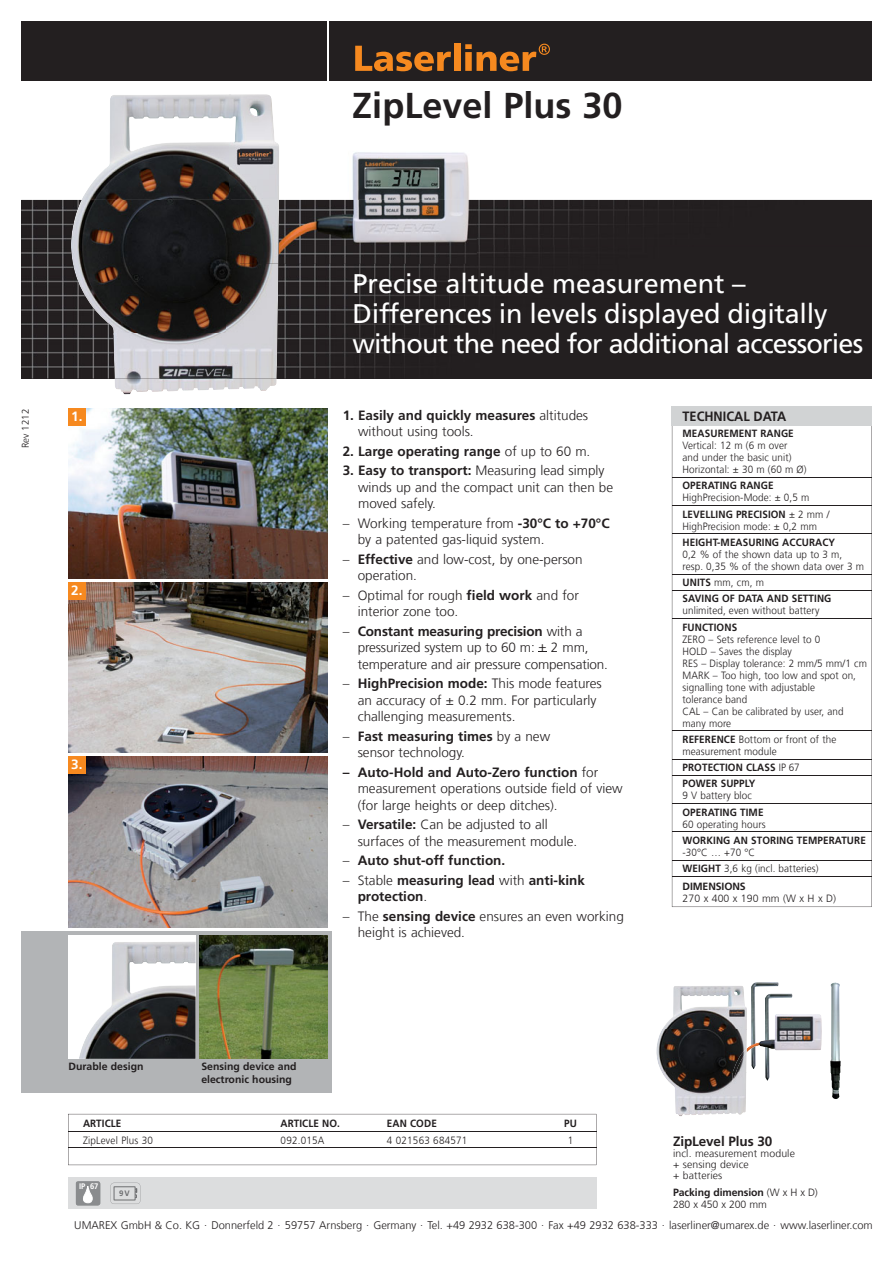
<style>
.page{position:relative;width:893px;height:1263px;background:#fff}
.page>*{position:absolute;margin:0;border:0;box-sizing:border-box;transform-origin:0 0}
.t1{font:700 36px "Frutiger LT Com";color:#231f20}
.t2{font:27px/30px "Frutiger LT Com";letter-spacing:-.01em;color:#fff}
.t3{font:300 13.5px/16.5px "Frutiger LT Com";color:#231f20}
.t4{font:700 13.5px/16.5px "Frutiger LT Com";color:#231f20}
.t5{font:700 13.5px "Frutiger LT Com";color:#231f20;scale:.94 1}
.t6{font:700 13.5px "Frutiger LT Com";color:#fff}
.t7{font:300 11.1px "Frutiger LT Com";color:#231f20}
.t8{font:300 10.5px/12px "Frutiger LT Com";letter-spacing:.01em;color:#231f20;scale:.94 1}
.t9{font:700 10.5px/16.2px "Frutiger LT Com";letter-spacing:.01em;color:#231f20;scale:.94 1}
.t10{font:300 10.5px/11.2px "Frutiger LT Com";letter-spacing:.01em;color:#231f20}
.t11{font:700 10.5px/13.5px "Frutiger LT Com";letter-spacing:.01em;color:#231f20}
.t12{font:300 10.5px/12px "Frutiger LT Com";letter-spacing:-.01em;color:#231f20}
.t13{font:700 10.5px "Frutiger LT Com";letter-spacing:-.01em;color:#231f20}
.t14{font:300 9.75px "Frutiger LT Com";color:#231f20}
.t15{font:700 8.1px "Frutiger LT Com";color:#fff;scale:.94 1}
.t16{font:700 7.8px "Frutiger LT Com";color:#6d6e70}
.s1{font-weight:700}
.s2{font-weight:300}
</style>
<div class="page">
<img style="left:21px;top:200px;width:91px;height:179px">
<div style="left:278px;top:245px;width:594px;height:134px;background:#231f20"></div>
<div style="left:477px;top:200px;width:395px;height:45px;background:#231f20"></div>
<div style="left:21px;top:21px;width:851px;height:60px;background:#231f20"></div>
<img style="left:68px;top:408px;width:259px;height:170px">
<div style="left:68px;top:408px;width:17px;height:17px;background:#f6891f"></div>
<img style="left:68px;top:583px;width:259px;height:170px">
<div style="left:68px;top:583px;width:17px;height:17px;background:#f6891f"></div>
<img style="left:68px;top:757px;width:259px;height:170px">
<div style="left:21px;top:931px;width:311px;height:162px;background:#b2b4b6"></div>
<img style="left:751px;top:982px;width:28px;height:87px">
<img style="left:765px;top:994px;width:28px;height:87px">
<img style="left:200px;top:936px;width:127px;height:123px">
<img style="left:830px;top:982px;width:11px;height:117px">
<hr style="left:327px;top:20px;width:2px;height:62px;background:#fff">
<svg style="left:355px;top:46px;width:96px;height:25px"></svg>
<div style="left:454px;top:44px;width:6px;height:27px;background:#f6891f"></div>
<svg style="left:465px;top:44px;width:85px;height:27px"></svg>
<img style="left:747px;top:1014px;width:75px;height:39px">
<img style="left:656px;top:986px;width:91px;height:130px">
<img style="left:732px;top:1048px;width:15px;height:34px">
<div style="left:68px;top:936px;width:128px;height:123px;background:#fff"></div>
<img style="left:79px;top:942px;width:117px;height:117px">
<div style="left:68px;top:757px;width:17px;height:17px;background:#f6891f"></div>
<div style="left:68px;top:1178px;width:528px;height:31px;background:#dcddde"></div>
<svg style="left:111px;top:1183px;width:29px;height:21px"></svg>
<img style="left:278px;top:152px;width:199px;height:112px">
<img style="left:81px;top:94px;width:198px;height:107px">
<img style="left:115px;top:379px;width:162px;height:15px">
<img style="left:70px;top:200px;width:156px;height:134px">
<img style="left:226px;top:200px;width:52px;height:179px">
<img style="left:112px;top:334px;width:114px;height:45px">
<div style="left:76px;top:1181px;width:24px;height:25px;background:#8a8c8e;border-radius:3px"></div>
<svg style="left:83px;top:1186px;width:9px;height:20px"></svg>
<svg style="left:68px;top:1114px;width:528px;height:51px"></svg>
<svg style="left:672px;top:425px;width:200px;height:482px"></svg>
<div style="left:672px;top:406px;width:200px;height:19px;background:#d1d3d4"></div>
<hr style="left:672px;top:477px;width:200px;height:1px;background:#231f20">
<hr style="left:672px;top:506px;width:200px;height:1px;background:#231f20">
<hr style="left:672px;top:534px;width:200px;height:1px;background:#231f20">
<hr style="left:672px;top:574px;width:200px;height:1px;background:#231f20">
<hr style="left:672px;top:590px;width:200px;height:1px;background:#231f20">
<hr style="left:672px;top:619px;width:200px;height:1px;background:#231f20">
<hr style="left:672px;top:731px;width:200px;height:1px;background:#231f20">
<hr style="left:672px;top:759px;width:200px;height:1px;background:#231f20">
<hr style="left:672px;top:775px;width:200px;height:1px;background:#231f20">
<hr style="left:672px;top:804px;width:200px;height:1px;background:#231f20">
<hr style="left:672px;top:832px;width:200px;height:1px;background:#231f20">
<hr style="left:672px;top:860px;width:200px;height:1px;background:#231f20">
<hr style="left:672px;top:876px;width:200px;height:1px;background:#231f20">
<hr style="left:68px;top:1131px;width:528px;height:1px;background:#231f20">
<hr style="left:68px;top:1148px;width:528px;height:1px;background:#231f20">
<h1 class="t1" style="left:352px;top:91px;width:272px">ZipLevel Plus 30</h1>
<h2 class="t2" style="left:353px;top:271px;width:512px">Precise altitude measurement –<br>Differences in levels displayed digitally without the need for additional accessories</h2>
<p class="t14" style="left:22px;top:448px;width:41px;rotate:-90deg">Rev 1212</p>
<p class="t3" style="left:358px;top:408px;width:232px;text-indent:-15px"><span class="s1">1. Easily and quickly measures</span> altitudes without using tools.</p>
<p class="t4" style="left:343px;top:444px;width:249px">2. Large operating range <span class="s2">of up to 60 m.</span></p>
<p class="t3" style="left:358px;top:464px;width:257px;text-indent:-15px"><span class="s1">3. Easy to transport:</span> Measuring lead simply winds up and the compact unit can then be moved safely.</p>
<p class="t3" style="left:358px;top:516px;width:253px;text-indent:-15px">– Working temperature from <span class="s1">-30°C to +70°C </span>by a patented gas-liquid system.</p>
<p class="t3" style="left:358px;top:552px;width:226px;text-indent:-15px">– <span class="s1">Effective</span> and low-cost, by one-person operation.</p>
<p class="t3" style="left:358px;top:588px;width:223px;text-indent:-15px">– Optimal for rough <span class="s1">field work</span> and for interior zone too.</p>
<p class="t3" style="left:358px;top:624px;width:252px;text-indent:-15px">– <span class="s1">Constant measuring precision</span> with a pressurized system up to 60 m: + 2 mm, temperature and air pressure compensation.</p>
<p class="t3" style="left:358px;top:677px;width:246px;text-indent:-15px">– <span class="s1">HighPrecision mode:</span> This mode features an accuracy of ± 0.2 mm. For particularly challenging measurements.</p>
<p class="t3" style="left:358px;top:729px;width:194px;text-indent:-15px">– <span class="s1">Fast measuring times</span> by a new sensor technology.</p>
<p class="t3" style="left:358px;top:765px;width:266px;text-indent:-15px"><span class="s1">– Auto-Hold and Auto-Zero function</span> for measurement operations outside field of view (for large heights or deep ditches).</p>
<p class="t3" style="left:358px;top:818px;width:221px;text-indent:-15px">– <span class="s1">Versatile:</span> Can be adjusted to all surfaces of the measurement module.</p>
<p class="t4" style="left:343px;top:854px;width:164px"><span class="s2">–</span> Auto shut-off function.</p>
<p class="t4" style="left:358px;top:873px;width:229px;text-indent:-15px"><span class="s2">– Stable</span> measuring lead <span class="s2">with</span> anti-kink protection<span class="s2">.</span></p>
<p class="t3" style="left:358px;top:909px;width:268px;text-indent:-15px">– The <span class="s1">sensing device</span> ensures an even working height is achieved.</p>
<p class="t6" style="left:71px;top:410px;width:13px">1.</p>
<p class="t6" style="left:71px;top:585px;width:13px">2.</p>
<p class="t6" style="left:71px;top:759px;width:13px">3.</p>
<p class="t11" style="left:69px;top:1061px;width:76px">Durable design</p>
<p class="t11" style="left:201px;top:1061px;width:97px">Sensing device and electronic housing</p>
<p class="t5" style="left:682px;top:410px;width:112px">TECHNICAL DATA</p>
<p class="t9" style="left:682px;top:426px;width:120px">MEASUREMENT RANGE</p>
<p class="t8" style="left:682px;top:440px;width:133px">Vertical: 12 m (6 m over<br>and under the basic unit)<br>Horizontal: ± 30 m (60 m Ø)</p>
<p class="t9" style="left:682px;top:479px;width:98px">OPERATING RANGE</p>
<p class="t8" style="left:682px;top:491px;width:158px;line-height:16.2px">HighPrecision-Mode: ± 0,5 m<br><span class="s1">LEVELLING PRECISION</span> ± 2 mm /</p>
<p class="t8" style="left:682px;top:521px;width:144px">HighPrecision mode: ± 0,2 mm</p>
<p class="t9" style="left:682px;top:535px;width:164px">HEIGHT-MEASURING ACCURACY</p>
<p class="t8" style="left:682px;top:549px;width:195px">0,2 % of the shown data up to 3 m, resp. 0,35 % of the shown data over 3 m</p>
<p class="t9" style="left:682px;top:575px;width:160px">UNITS <span class="s2">mm, cm, m<br></span>SAVING OF DATA AND SETTING</p>
<p class="t8" style="left:682px;top:606px;width:147px">unlimited, even without battery</p>
<p class="t9" style="left:682px;top:620px;width:60px">FUNCTIONS</p>
<p class="t8" style="left:682px;top:634px;width:198px">ZERO – Sets reference level to 0<br>HOLD – Saves the display<br>RES – Display tolerance: 2 mm/5 mm/1 cm<br>MARK – Too high, too low and spot on, signalling tone with adjustable<br>tolerance band<br>CAL – Can be calibrated by user, and many more</p>
<p class="t8" style="left:682px;top:734px;width:165px"><span class="s1">REFERENCE</span> Bottom or front of the measurement module</p>
<p class="t9" style="left:682px;top:760px;width:126px">PROTECTION CLASS <span class="s2">IP 67<br></span>POWER SUPPLY</p>
<p class="t8" style="left:682px;top:791px;width:75px">9 V battery bloc</p>
<p class="t9" style="left:682px;top:805px;width:88px">OPERATING TIME</p>
<p class="t8" style="left:682px;top:819px;width:90px">60 operating hours</p>
<p class="t9" style="left:682px;top:833px;width:196px">WORKING AN STORING TEMPERATURE</p>
<p class="t8" style="left:682px;top:845px;width:146px;line-height:16.2px">-30°C … +70 °C<br><span class="s1">WEIGHT</span> 3,6 kg (incl. batteries)</p>
<p class="t13" style="left:682px;top:882px;width:65px">DIMENSIONS</p>
<p class="t10" style="left:682px;top:894px;width:155px">270 x 400 x 190 mm (W x H x D)</p>
<p class="t9" style="left:83px;top:1116px;width:42px">ARTICLE</p>
<p class="t9" style="left:281px;top:1116px;width:65px">ARTICLE NO.</p>
<p class="t9" style="left:387px;top:1116px;width:55px">EAN CODE</p>
<p class="t9" style="left:564px;top:1116px;width:15px">PU</p>
<p class="t8" style="left:83px;top:1135px;width:76px">ZipLevel Plus 30</p>
<p class="t8" style="left:281px;top:1135px;width:48px">092.015A</p>
<p class="t8" style="left:387px;top:1135px;width:87px">4 021563 684571</p>
<p class="t8" style="left:568px;top:1135px;width:7px">1</p>
<p class="t4" style="left:673px;top:1134px;width:101px">ZipLevel Plus 30</p>
<p class="t10" style="left:673px;top:1149px;width:123px">incl. measurement module + sensing device<br>+ batteries</p>
<p class="t12" style="left:673px;top:1187px;width:146px"><span class="s1">Packing dimension</span> (W x H x D)<br>280 x 450 x 200 mm</p>
<p class="t15" style="left:79px;top:1183px;width:22px">IP 67</p>
<p class="t7" style="left:74px;top:1220px;width:800px">UMAREX GmbH &amp; Co. KG . Donnerfeld 2 . 59757 Arnsberg . Germany . Tel. +49 2932 638-300 . Fax +49 2932 638-333 . laserliner@umarex.de . www.laserliner.com</p>
<p class="t16" style="left:119px;top:1191px;width:12px">9 V</p>
</div>
